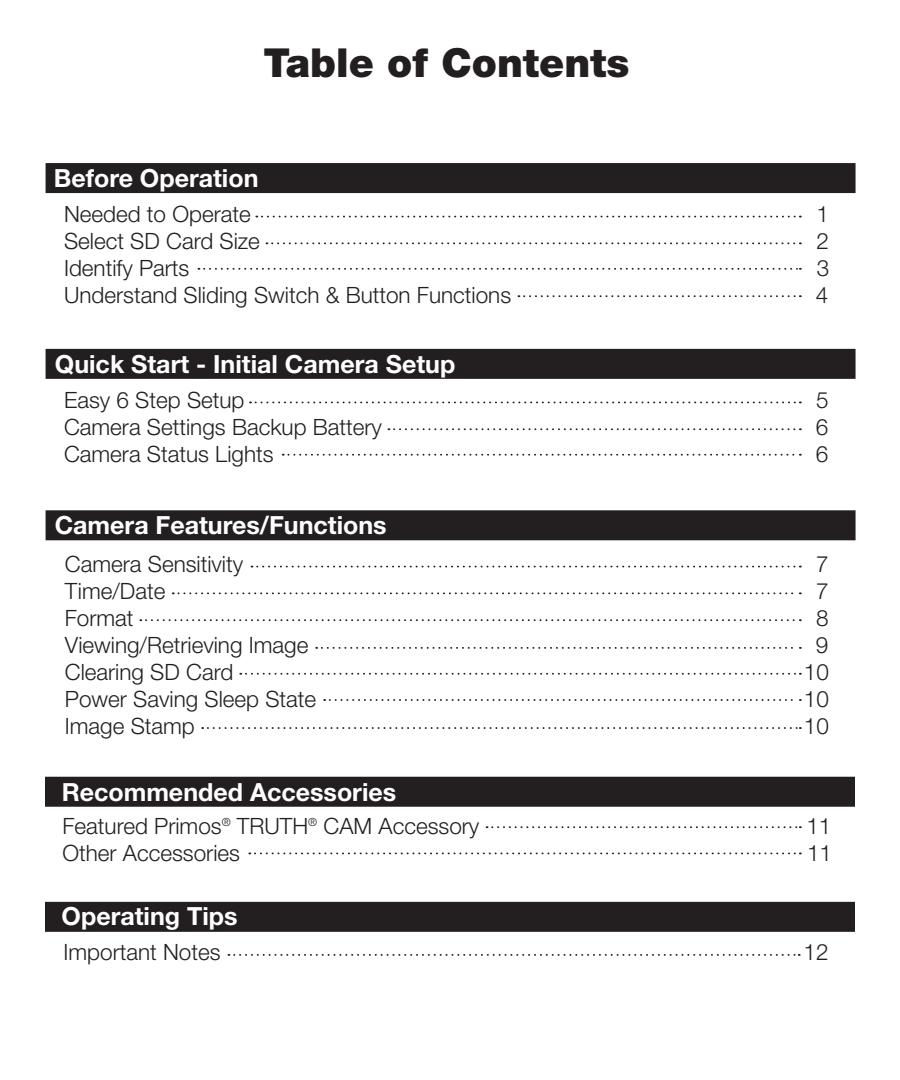
<style>
.page{position:relative;width:900px;height:1080px;background:#fff}
.page>*{position:absolute;margin:0;border:0;box-sizing:border-box;transform-origin:0 0}
.t1{font:900 40px "Helvetica Neue";color:#231f20}
.t2{font:700 25px "Helvetica Neue";color:#fff}
.t3{font:300 22.5px "Helvetica Neue";color:#231f20}
</style>
<div class="page">
<div style="left:46px;top:163px;width:810px;height:30px;background:#231f20"></div>
<svg style="left:256px;top:216px;width:545px;height:2px"></svg>
<svg style="left:267px;top:242px;width:534px;height:2px"></svg>
<svg style="left:518px;top:295px;width:283px;height:2px"></svg>
<svg style="left:198px;top:268px;width:603px;height:2px"></svg>
<div style="left:46px;top:349px;width:810px;height:30px;background:#231f20"></div>
<svg style="left:250px;top:402px;width:551px;height:1px"></svg>
<svg style="left:388px;top:428px;width:413px;height:2px"></svg>
<div style="left:46px;top:510px;width:810px;height:30px;background:#231f20"></div>
<svg style="left:252px;top:566px;width:549px;height:2px"></svg>
<svg style="left:173px;top:592px;width:628px;height:2px"></svg>
<svg style="left:316px;top:647px;width:485px;height:2px"></svg>
<svg style="left:140px;top:619px;width:661px;height:2px"></svg>
<svg style="left:240px;top:673px;width:561px;height:2px"></svg>
<svg style="left:324px;top:699px;width:477px;height:2px"></svg>
<div style="left:45px;top:777px;width:810px;height:30px;background:#231f20"></div>
<svg style="left:487px;top:826px;width:314px;height:2px"></svg>
<svg style="left:249px;top:852px;width:552px;height:2px"></svg>
<div style="left:45px;top:902px;width:810px;height:30px;background:#231f20"></div>
<svg style="left:283px;top:454px;width:518px;height:2px"></svg>
<svg style="left:228px;top:954px;width:572px;height:2px"></svg>
<svg style="left:202px;top:727px;width:599px;height:2px"></svg>
<p class="t1" style="left:264px;top:38px;width:368px">Table of Contents</p>
<p class="t2" style="left:54px;top:163px;width:206px">Before Operation</p>
<p class="t3" style="left:64px;top:200px;width:188px">Needed to Operate</p>
<p class="t3" style="left:817px;top:200px;width:14px">1</p>
<p class="t3" style="left:64px;top:227px;width:197px">Select SD Card Size</p>
<p class="t3" style="left:817px;top:227px;width:14px">2</p>
<p class="t3" style="left:64px;top:254px;width:127px">Identify Parts</p>
<p class="t3" style="left:817px;top:254px;width:14px">3</p>
<p class="t3" style="left:64px;top:281px;width:449px">Understand Sliding Switch &amp; Button Functions</p>
<p class="t3" style="left:816px;top:281px;width:14px">4</p>
<p class="t2" style="left:55px;top:349px;width:402px">Quick Start - Initial Camera Setup</p>
<p class="t3" style="left:64px;top:386px;width:182px">Easy 6 Step Setup</p>
<p class="t3" style="left:816px;top:386px;width:14px">5</p>
<p class="t3" style="left:64px;top:413px;width:320px">Camera Settings Backup Battery</p>
<p class="t3" style="left:816px;top:413px;width:14px">6</p>
<p class="t3" style="left:64px;top:440px;width:211px">Camera Status Lights</p>
<p class="t3" style="left:816px;top:440px;width:14px">6</p>
<p class="t2" style="left:55px;top:510px;width:333px">Camera Features/Functions</p>
<p class="t3" style="left:65px;top:550px;width:180px">Camera Sensitivity</p>
<p class="t3" style="left:816px;top:550px;width:14px">7</p>
<p class="t3" style="left:65px;top:577px;width:102px">Time/Date</p>
<p class="t3" style="left:816px;top:577px;width:14px">7</p>
<p class="t3" style="left:65px;top:604px;width:70px">Format</p>
<p class="t3" style="left:816px;top:604px;width:14px">8</p>
<p class="t3" style="left:65px;top:631px;width:245px">Viewing/Retrieving Image</p>
<p class="t3" style="left:816px;top:631px;width:14px">9</p>
<p class="t3" style="left:65px;top:658px;width:170px">Clearing SD Card</p>
<p class="t3" style="left:804px;top:658px;width:27px">10</p>
<p class="t3" style="left:65px;top:685px;width:253px">Power Saving Sleep State</p>
<p class="t3" style="left:804px;top:685px;width:27px">10</p>
<p class="t3" style="left:65px;top:712px;width:132px">Image Stamp</p>
<p class="t3" style="left:804px;top:712px;width:27px">10</p>
<p class="t2" style="left:62px;top:776px;width:336px">Recommended Accessories</p>
<p class="t3" style="left:62px;top:812px;width:418px">Featured Primos<sup>®</sup> TRUTH<sup>®</sup> CAM Accessory</p>
<p class="t3" style="left:806px;top:812px;width:27px">11</p>
<p class="t3" style="left:62px;top:839px;width:179px">Other Accessories</p>
<p class="t3" style="left:807px;top:839px;width:27px">11</p>
<p class="t2" style="left:62px;top:901px;width:177px">Operating Tips</p>
<p class="t3" style="left:64px;top:938px;width:159px">Important Notes</p>
<p class="t3" style="left:804px;top:938px;width:27px">12</p>
</div>
